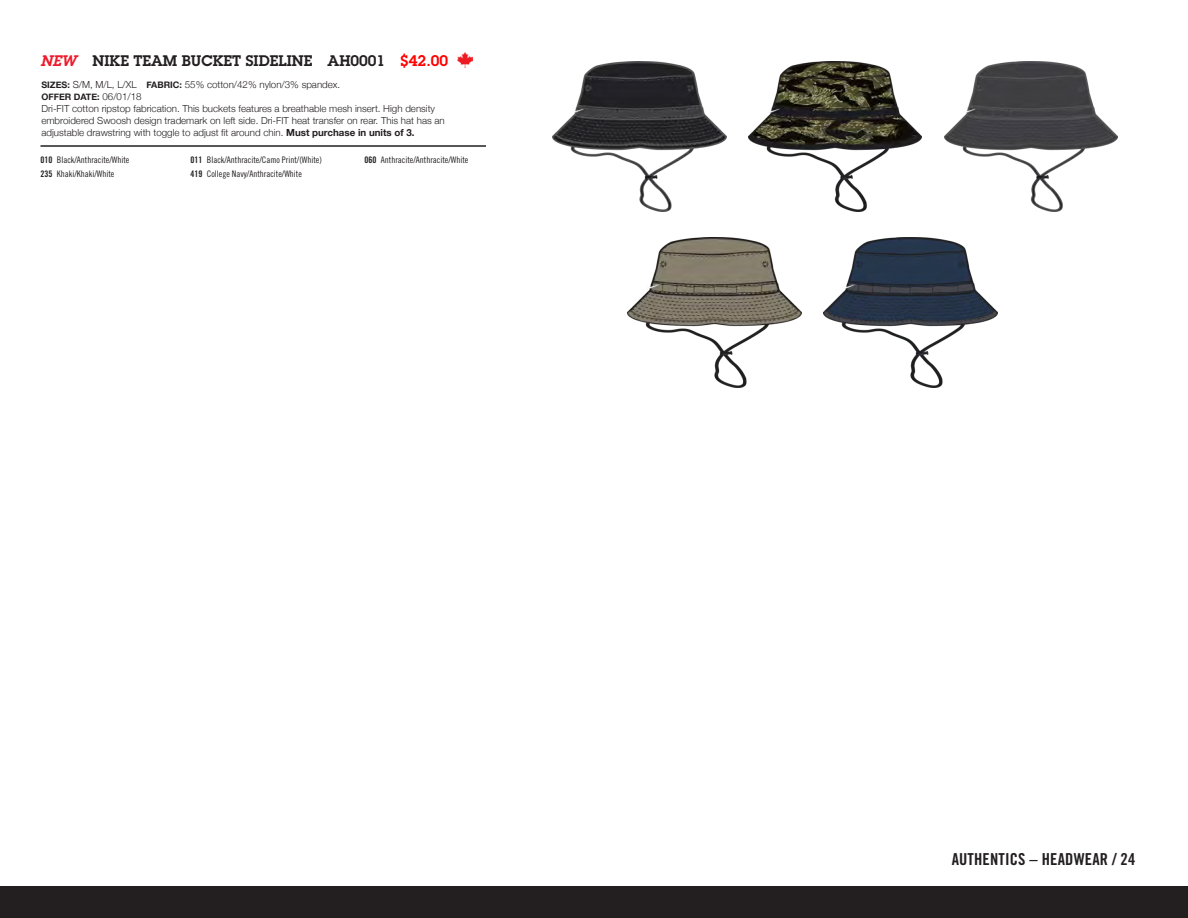
<style>
.page{position:relative;width:1188px;height:918px;background:#fff}
.page>*{position:absolute;margin:0;border:0;box-sizing:border-box;transform-origin:0 0}
.t1{font:16.5px "Trade Gothic Bold Cond Twenty";letter-spacing:.01em;color:#231f20}
.BODY_COPY{font:600 15px "Lubalin Graph";color:#231f20}
.BODY_COPY-2{font:300 9.75px/12px "Helvetica Neue";color:#231f20}
.Color_Code_Color_Nam{font:9px "Trade Gothic Cond Eighteen";color:#231f20}
.BODY_COPY-3{font:700 9px "Helvetica Neue";color:#231f20}
.s1{font-style:italic;color:#ee1b2c}
.s2{color:#f00}
.s3{font-weight:700;font-size:9px}
.s4{font-weight:300;font-size:9.75px}
.s5{font-weight:700}
.s6{font-family:"Trade Gothic Bold Cond Twenty"}
</style>
<div class="page">
<div style="left:0;top:886px;width:1188px;height:32px;background:#231f20"></div>
<hr style="left:40px;top:145px;width:446px;height:2px;background:#231f20">
<img style="left:552px;top:62px;width:174px;height:150px">
<img style="left:748px;top:62px;width:174px;height:150px">
<img style="left:944px;top:62px;width:174px;height:150px">
<img style="left:628px;top:238px;width:174px;height:150px">
<img style="left:824px;top:238px;width:174px;height:150px">
<img style="left:458px;top:53px;width:14px;height:15px">
<p class="BODY_COPY" style="left:40px;top:51px;width:409px"><span class="s1">NEW</span> NIKE TEAM BUCKET SIDELINE AH0001 <span class="s2">$42.00</span></p>
<p class="BODY_COPY-2" style="left:41px;top:78px;width:300px"><span class="s3">SIZES:</span> S/M, M/L, L/XL <span class="s3">FABRIC:</span> 55% cotton/42% nylon/3% spandex.</p>
<p class="BODY_COPY-3" style="left:41px;top:90px;width:102px">OFFER DATE: <span class="s4">06/01/18</span></p>
<p class="BODY_COPY-2" style="left:41px;top:102px;width:405px">Dri-FIT cotton ripstop fabrication. This buckets features a breathable mesh insert. High density embroidered Swoosh design trademark on left side. Dri-FIT heat transfer on rear. This hat has an adjustable drawstring with toggle to adjust fit around chin. <span class="s5">Must purchase in units of 3.</span></p>
<p class="Color_Code_Color_Nam" style="left:40px;top:155px;width:90px"><span class="s6">010</span> Black/Anthracite/White</p>
<p class="Color_Code_Color_Nam" style="left:190px;top:155px;width:133px"><span class="s6">011</span> Black/Anthracite/Camo Print/(White)</p>
<p class="Color_Code_Color_Nam" style="left:364px;top:155px;width:105px"><span class="s6">060</span> Anthracite/Anthracite/White</p>
<p class="Color_Code_Color_Nam" style="left:40px;top:168px;width:75px"><span class="s6">235</span> Khaki/Khaki/White</p>
<p class="Color_Code_Color_Nam" style="left:190px;top:168px;width:113px"><span class="s6">419</span> College Navy/Anthracite/White</p>
<h1 class="t1" style="left:952px;top:849px;width:185px">AUTHENTICS – HEADWEAR / 24</h1>
</div>
